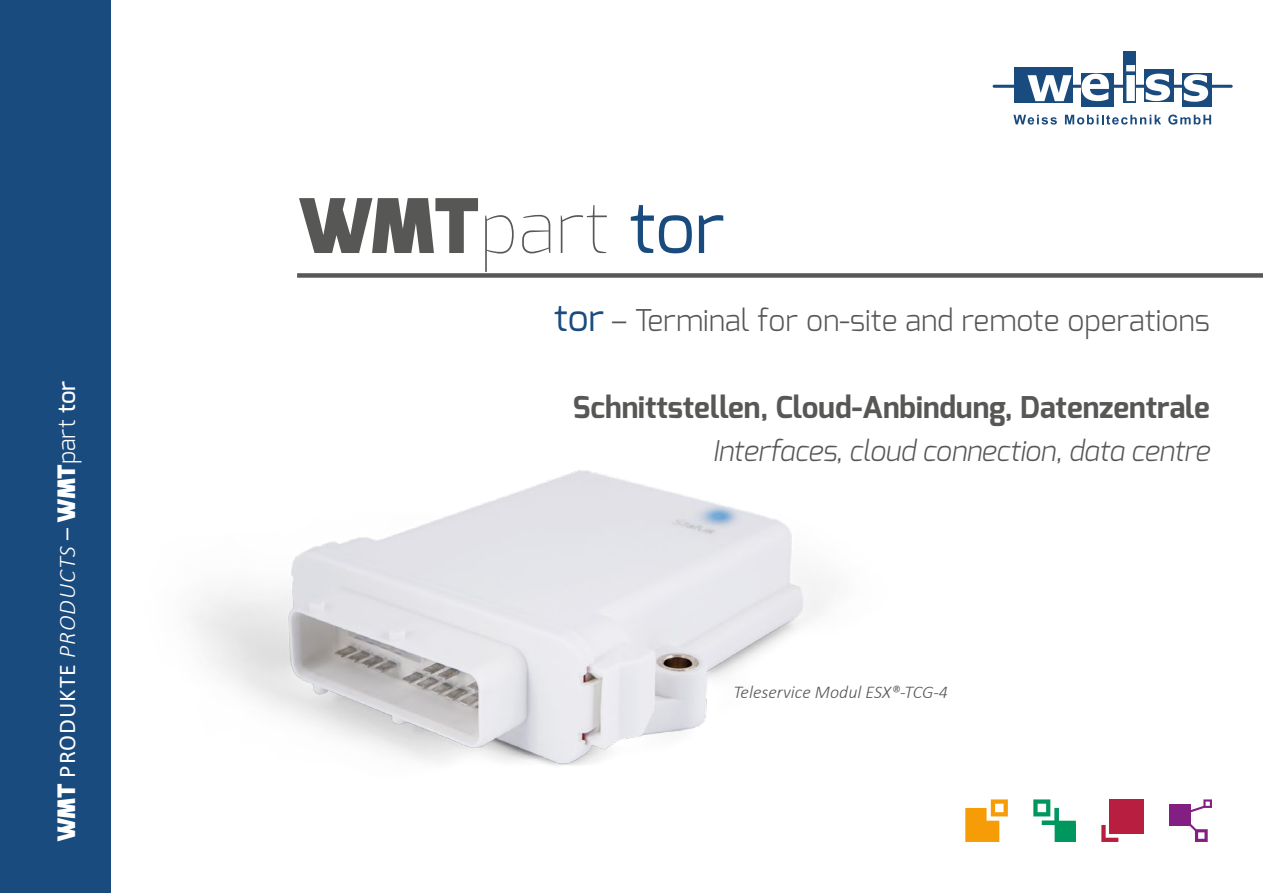
<style>
.page{position:relative;width:1263px;height:893px;background:#fff}
.page>*{position:absolute;margin:0;border:0;box-sizing:border-box;transform-origin:0 0}
.t1{font:100 70.5px "Exo";color:#575756}
.t2{font:700 30px "Exo";color:#575756}
.t3{font:300 30px "Exo";color:#575756}
.t4{font:italic 300 28.5px "Exo";letter-spacing:-.01em;color:#575756}
.t5{font:24px "Calibri";letter-spacing:.04em;color:#fff}
.t6{font:italic 300 18px "Calibri";color:#575756}
.s1{font-family:"Exo";font-weight:900}
.s2{font-weight:300;font-style:italic}
.s3{font-family:"Exo";font-weight:300}
.s4{font-family:"Exo";font-weight:500}
.s5{font-weight:900;font-size:75px}
.s6{font-weight:400;color:#1a4b7e}
.s7{font-weight:400;font-size:36.75px;color:#1a4b7e}
</style>
<div class="page">
<div style="left:297px;top:273px;width:966px;height:5px;background:#575756"></div>
<img style="left:192px;top:470px;width:643px;height:296px">
<hr style="left:993px;top:85px;width:240px;height:3px;background:#1a4b7e">
<div style="left:1014px;top:67px;width:59px;height:35px;background:#1a4b7e"></div>
<svg style="left:1027px;top:75px;width:45px;height:26px"></svg>
<div style="left:1081px;top:73px;width:32px;height:33px;background:#1a4b7e"></div>
<svg style="left:1081px;top:74px;width:28px;height:27px"></svg>
<div style="left:1123px;top:51px;width:13px;height:51px;background:#1a4b7e"></div>
<svg style="left:1126px;top:65px;width:9px;height:36px"></svg>
<div style="left:1145px;top:69px;width:29px;height:33px;background:#1a4b7e"></div>
<svg style="left:1146px;top:74px;width:24px;height:27px"></svg>
<div style="left:1183px;top:74px;width:29px;height:33px;background:#1a4b7e"></div>
<svg style="left:1184px;top:74px;width:24px;height:28px"></svg>
<svg style="left:1013px;top:115px;width:44px;height:10px"></svg>
<svg style="left:1065px;top:115px;width:96px;height:10px"></svg>
<svg style="left:1168px;top:115px;width:43px;height:10px"></svg>
<div style="left:0;top:0;width:111px;height:893px;background:#1a4b7e"></div>
<svg style="left:965px;top:799px;width:43px;height:43px"></svg>
<svg style="left:1033px;top:799px;width:43px;height:43px"></svg>
<div style="left:1059px;top:825px;width:17px;height:17px;background:#00975f"></div>
<div style="left:1110px;top:799px;width:34px;height:34px;background:#b71e3f"></div>
<svg style="left:1101px;top:825px;width:17px;height:17px"></svg>
<div style="left:1169px;top:804px;width:22px;height:21px;background:#831f82"></div>
<svg style="left:1172px;top:799px;width:40px;height:43px"></svg>
<p class="t5" style="left:50px;top:842px;width:463px;rotate:-90deg"><span class="s1">WMT</span> PRODUKTE <span class="s2">PRODUCTS</span> – <span class="s1">WMT</span><span class="s3">part</span> <span class="s4">tor</span></p>
<p class="t1" style="left:297px;top:182px;width:429px"><span class="s5">WMT</span>part <span class="s6">tor</span></p>
<p class="t3" style="left:554px;top:301px;width:657px"><span class="s7">tor</span> – Terminal for on-site and remote operations</p>
<p class="t2" style="left:573px;top:388px;width:639px">Schnittstellen, Cloud-Anbindung, Datenzentrale</p>
<p class="t4" style="left:712px;top:433px;width:499px">Interfaces, cloud connection, data centre</p>
<p class="t6" style="left:733px;top:681px;width:216px">Teleservice Modul ESX®-TCG-4</p>
</div>
